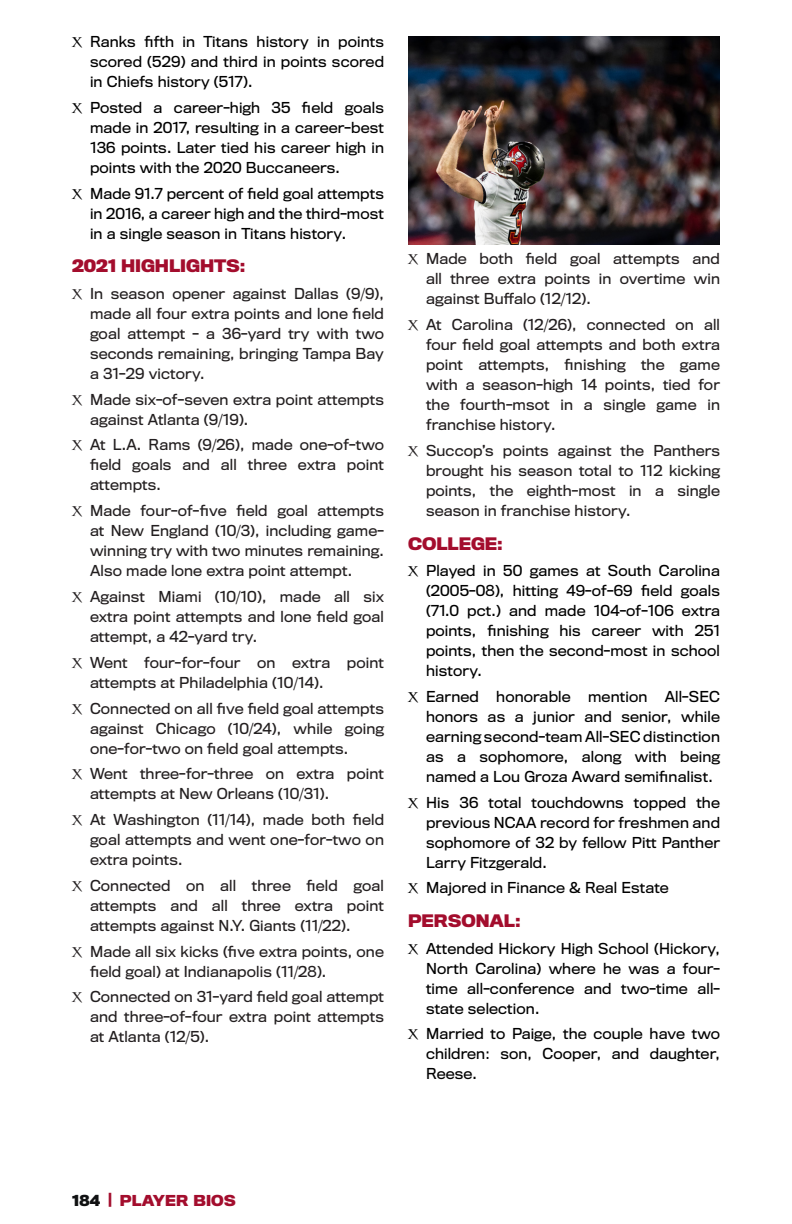
<style>
.page{position:relative;width:792px;height:1224px;background:#fff}
.page>*{position:absolute;margin:0;border:0;box-sizing:border-box;transform-origin:0 0}
.Player_headers{font:700 16px "Titling Gothic FB";color:#a30d2d}
.t1{font:14px/20px "Titling Gothic FB";letter-spacing:.01em;color:#231f20;text-align:justify}
.t2{font:14px/20px "Titling Gothic FB";letter-spacing:.01em;color:#000;text-align:justify}
.t3{font:700 14px "Titling Gothic FB";letter-spacing:.01em;color:#a30d2d}
.s1{font-family:"Charlemagne Std";font-weight:700}
.s2{color:#101112}
</style>
<div class="page">
<img style="left:408px;top:36px;width:312px;height:208px">
<p class="t2" style="left:90px;top:32px;width:296px;text-indent:-18px"><span class="s1">X</span> Ranks fifth in Titans history in points scored (529) and third in points scored in Chiefs history (517).</p>
<p class="t2" style="left:90px;top:97px;width:296px;text-indent:-18px"><span class="s1">X</span> Posted a career-high 35 field goals made in 2017, resulting in a career-best 136 points. Later tied his career high in points with the 2020 Buccaneers.</p>
<p class="t2" style="left:90px;top:183px;width:296px;text-indent:-18px"><span class="s1">X</span> Made 91.7 percent of field goal attempts in 2016, a career high and the third-most in a single season in Titans history.</p>
<p class="Player_headers" style="left:72px;top:256px;width:175px">2021 HIGHLIGHTS:</p>
<p class="t1" style="left:90px;top:283px;width:296px;text-indent:-18px"><span class="s1">X</span> In season opener against Dallas (9/9), made all four extra points and lone field goal attempt - a 36-yard try with two seconds remaining, bringing Tampa Bay a 31-29 victory.</p>
<p class="t1" style="left:90px;top:389px;width:296px;text-indent:-18px"><span class="s1">X</span> Made six-of-seven extra point attempts against Atlanta (9/19).</p>
<p class="t1" style="left:90px;top:435px;width:296px;text-indent:-18px"><span class="s1">X</span> At L.A. Rams (9/26), made one-of-two field goals and all three extra point attempts.</p>
<p class="t1" style="left:90px;top:501px;width:296px;text-indent:-18px"><span class="s1">X</span> Made four-of-five field goal attempts at New England (10/3), including game&shy;winning try with two minutes remaining.<br>Also made lone extra point attempt.</p>
<p class="t1" style="left:90px;top:587px;width:296px;text-indent:-18px"><span class="s1">X</span> Against Miami (10/10), made all six extra point attempts and lone field goal attempt, a 42-yard try.</p>
<p class="t1" style="left:90px;top:652px;width:296px;text-indent:-18px"><span class="s1">X</span> Went four-for-four on extra point attempts at Philadelphia (10/14).</p>
<p class="t1" style="left:90px;top:698px;width:296px;text-indent:-18px"><span class="s1">X</span> Connected on all five field goal attempts against Chicago (10/24), while going one-for-two on field goal attempts.</p>
<p class="t1" style="left:90px;top:764px;width:295px;text-indent:-18px"><span class="s1">X</span> Went three-for-three on extra point attempts at New Orleans (10/31).</p>
<p class="t1" style="left:90px;top:810px;width:296px;text-indent:-18px"><span class="s1">X</span> At Washington (11/14), made both field goal attempts and went one-for-two on extra points.</p>
<p class="t1" style="left:90px;top:875px;width:295px;text-indent:-18px"><span class="s1">X</span> Connected on all three field goal attempts and all three extra point attempts against N.Y. Giants (11/22).</p>
<p class="t1" style="left:90px;top:941px;width:295px;text-indent:-18px"><span class="s1">X</span> Made all six kicks (five extra points, one field goal) at Indianapolis (11/28).</p>
<p class="t1" style="left:90px;top:987px;width:296px;text-indent:-18px"><span class="s1">X</span> Connected on 31-yard field goal attempt and three-of-four extra point attempts at Atlanta (12/5).</p>
<p class="t1" style="left:426px;top:249px;width:296px;text-indent:-18px"><span class="s1">X</span> Made both field goal attempts and all three extra points in overtime win against Buffalo (12/12).</p>
<p class="t1" style="left:426px;top:315px;width:296px;text-indent:-18px"><span class="s1">X</span> At Carolina (12/26), connected on all four field goal attempts and both extra point attempts, finishing the game with a season-high 14 points, tied for the fourth-msot in a single game in franchise history.</p>
<p class="t1" style="left:426px;top:440px;width:296px;text-indent:-18px"><span class="s1">X</span> Succop’s points against the Panthers brought his season total to 112 kicking points, the eighth-most in a single season in franchise history.</p>
<p class="Player_headers" style="left:408px;top:533px;width:96px">COLLEGE:</p>
<p class="t2" style="left:426px;top:561px;width:296px;text-indent:-18px"><span class="s1">X</span> Played in 50 games at South Carolina (2005-08), hitting 49-of-69 field goals (71.0 pct.) and made 104-of-106 extra points, finishing his career with 251 points, then the second-most in school history.</p>
<p class="t2" style="left:426px;top:686px;width:296px;text-indent:-18px"><span class="s1">X</span> Earned honorable mention All-SEC honors as a junior and senior, while earning second-team All-SEC distinction as a sophomore, along with being named a Lou Groza Award semifinalist.</p>
<p class="t2" style="left:426px;top:792px;width:296px;text-indent:-18px"><span class="s1">X</span> His 36 total touchdowns topped the previous NCAA record for freshmen and sophomore of 32 by fellow Pitt Panther Larry Fitzgerald.</p>
<p class="t2" style="left:408px;top:878px;width:262px"><span class="s1">X</span> Majored in Finance &amp; Real Estate</p>
<p class="Player_headers" style="left:408px;top:911px;width:114px">PERSONAL:</p>
<p class="t2" style="left:426px;top:938px;width:296px;text-indent:-18px"><span class="s1">X</span> Attended Hickory High School (Hickory, North Carolina) where he was a four&shy;time all-conference and two-time all&shy;state selection.</p>
<p class="t2" style="left:426px;top:1024px;width:296px;text-indent:-18px"><span class="s1">X</span> Married to Paige, the couple have two children: son, Cooper, and daughter, Reese.</p>
<p class="t3" style="left:72px;top:1191px;width:165px"><span class="s2">184</span> | PLAYER BIOS</p>
</div>
